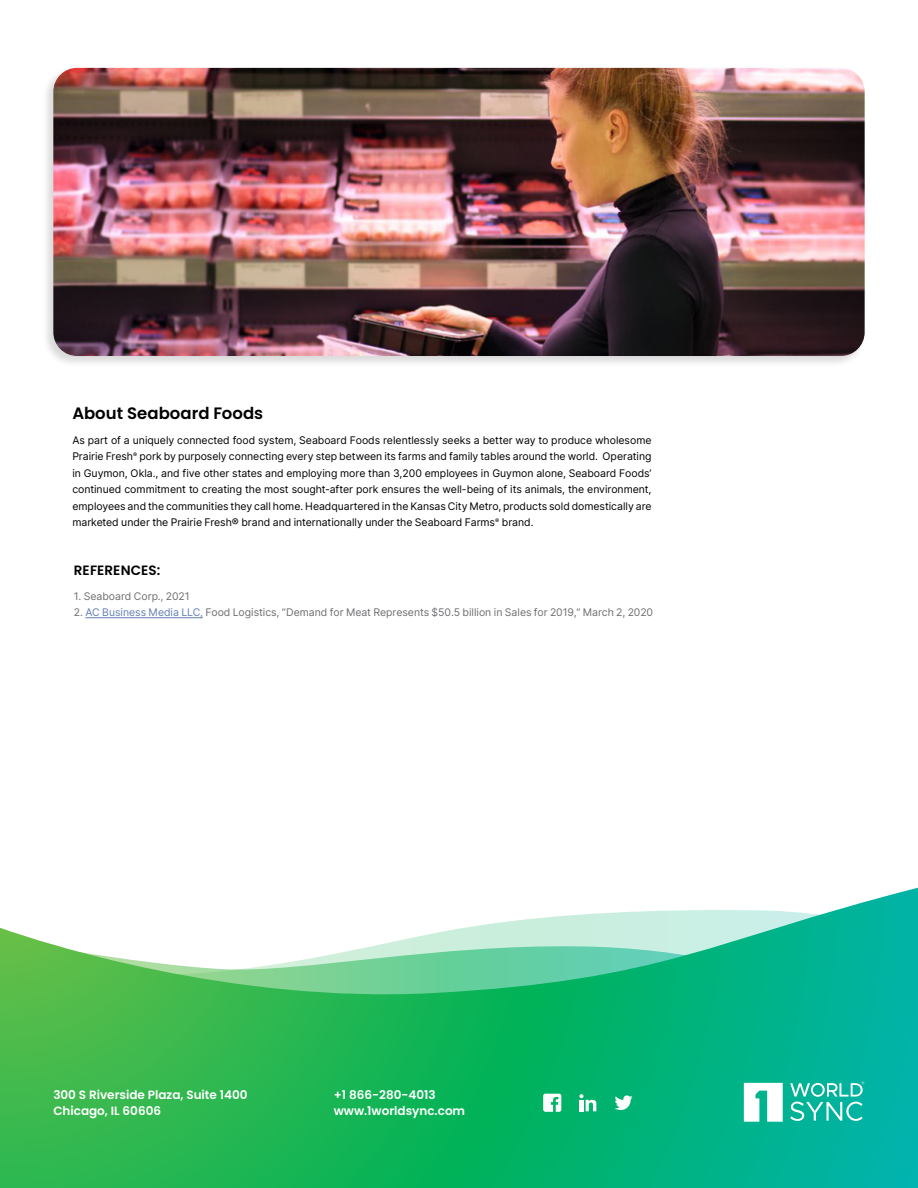
<style>
.page{position:relative;width:918px;height:1188px;background:#fff}
.page>*{position:absolute;margin:0;border:0;box-sizing:border-box;transform-origin:0 0}
.t1{font:600 16.5px "Poppins";color:#000}
.t2{font:600 13.5px "Poppins";letter-spacing:.005em;color:#000}
.t3{font:600 12px/16.5px "Poppins";color:#fff}
.t4{font:10.5px/16.5px "Inter";color:#000;text-align:justify}
.t5{font:10.5px "Inter";letter-spacing:-.005em;color:#6d6e71}
.t6{font:300 7.8px "Gotham";color:#fff}
.s1{color:#627fb5}
</style>
<div class="page">
<svg style="left:0;top:888px;width:918px;height:300px;background:#46c488"></svg>
<hr style="left:85px;top:617px;width:118px;height:1px;background:#627fb5">
<svg style="left:543px;top:1094px;width:18px;height:18px"></svg>
<svg style="left:579px;top:1094px;width:17px;height:17px"></svg>
<svg style="left:614px;top:1095px;width:19px;height:17px"></svg>
<svg style="left:790px;top:1083px;width:73px;height:38px;background:#43c6b4"></svg>
<svg style="left:744px;top:1083px;width:39px;height:39px"></svg>
<div style="left:41px;top:66px;width:826px;height:302px;background:#000;opacity:.15"></div>
<img style="left:53px;top:68px;width:812px;height:288px">
<h1 class="t1" style="left:72px;top:404px;width:192px">About Seaboard Foods</h1>
<p class="t4" style="left:72px;top:432px;width:581px">As part of a uniquely connected food system, Seaboard Foods relentlessly seeks a better way to produce wholesome Prairie Fresh<sup>®</sup> pork by purposely connecting every step between its farms and family tables around the world. Operating in Guymon, Okla., and five other states and employing more than 3,200 employees in Guymon alone, Seaboard Foods’ continued commitment to creating the most sought-after pork ensures the well-being of its animals, the environment, employees and the communities they call home. Headquartered in the Kansas City Metro, products sold domestically are marketed under the Prairie Fresh® brand and internationally under the Seaboard Farms<sup>®</sup> brand.</p>
<p class="t2" style="left:74px;top:562px;width:88px">REFERENCES:</p>
<p class="t5" style="left:74px;top:588px;width:117px">1. Seaboard Corp., 2021</p>
<p class="t5" style="left:74px;top:605px;width:581px">2. <span class="s1">AC Business Media LLC,</span> Food Logistics, “Demand for Meat Represents $50.5 billion in Sales for 2019,” March 2, 2020</p>
<p class="t3" style="left:53px;top:1086px;width:196px">300 S Riverside Plaza, Suite 1400<br>Chicago, IL 60606</p>
<p class="t3" style="left:334px;top:1086px;width:133px">+1 866-280-4013 www.1worldsync.com</p>
<p class="t6" style="left:861px;top:1080px;width:5px">®</p>
</div>
